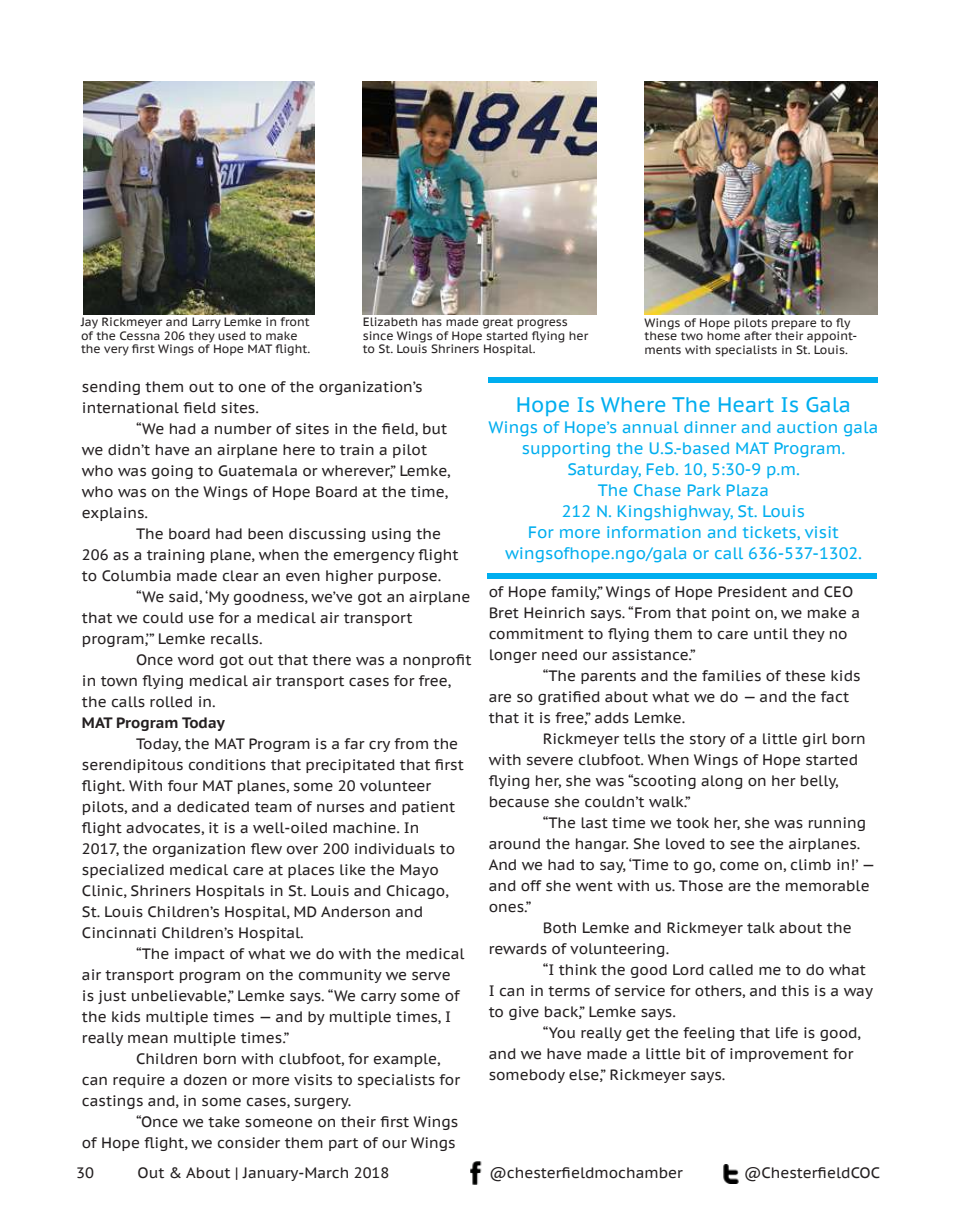
<style>
.page{position:relative;width:959px;height:1229px;background:#fff}
.page>*{position:absolute;margin:0;border:0;box-sizing:border-box;transform-origin:0 0}
.t1{font:21px "PT Sans Caption";color:#00aeef}
.t2{font:16.5px/21px "PT Sans Caption";color:#00aeef;text-align:center}
.t3{font:15px/21px "PT Sans Caption";color:#231f20}
.t4{font:700 15px "PT Sans Caption";color:#231f20}
.t5{font:12px/13.5px "PT Sans Caption";color:#231f20}
</style>
<div class="page">
<img style="left:723px;top:1164px;width:16px;height:19px">
<img style="left:470px;top:1161px;width:12px;height:24px">
<img style="left:83px;top:81px;width:231px;height:233px">
<img style="left:644px;top:81px;width:233px;height:233px">
<img style="left:363px;top:81px;width:233px;height:233px">
<div style="left:488px;top:378px;width:390px;height:5px;background:#00aeef"></div>
<div style="left:487px;top:574px;width:389px;height:5px;background:#00aeef"></div>
<p class="t5" style="left:81px;top:315px;width:231px">Jay Rickmeyer and Larry Lemke in front of the Cessna 206 they used to make the very first Wings of Hope MAT flight.</p>
<p class="t5" style="left:644px;top:315px;width:214px">Wings of Hope pilots prepare to fly these two home after their appoint&shy;ments with specialists in St. Louis.</p>
<p class="t5" style="left:363px;top:315px;width:227px">Elizabeth has made great progress since Wings of Hope started flying her to St. Louis Shriners Hospital.</p>
<p class="t3" style="left:82px;top:375px;width:342px">sending them out to one of the organization’s international field sites.</p>
<p class="t3" style="left:82px;top:417px;width:370px;text-indent:54px">“We had a number of sites in the field, but we didn’t have an airplane here to train a pilot who was going to Guatemala or wherever,” Lemke, who was on the Wings of Hope Board at the time, explains.</p>
<p class="t3" style="left:82px;top:522px;width:378px;text-indent:54px">The board had been discussing using the<br>206 as a training plane, when the emergency flight to Columbia made clear an even higher purpose.</p>
<p class="t3" style="left:82px;top:585px;width:390px;text-indent:54px">“We said, ‘My goodness, we’ve got an airplane that we could use for a medical air transport program,’” Lemke recalls.</p>
<p class="t3" style="left:82px;top:648px;width:391px;text-indent:54px">Once word got out that there was a nonprofit in town flying medical air transport cases for free, the calls rolled in.</p>
<p class="t4" style="left:82px;top:712px;width:144px">MAT Program Today</p>
<p class="t3" style="left:82px;top:732px;width:383px;text-indent:54px">Today, the MAT Program is a far cry from the serendipitous conditions that precipitated that first flight. With four MAT planes, some 20 volunteer pilots, and a dedicated team of nurses and patient flight advocates, it is a well-oiled machine. In<br>2017, the organization flew over 200 individuals to specialized medical care at places like the Mayo Clinic, Shriners Hospitals in St. Louis and Chicago, St. Louis Children’s Hospital, MD Anderson and Cincinnati Children’s Hospital.</p>
<p class="t3" style="left:136px;top:942px;width:330px">“The impact of what we do with the medical</p>
<p class="t3" style="left:82px;top:963px;width:370px">air transport program on the community we serve</p>
<p class="t3" style="left:82px;top:984px;width:379px">is just unbelievable,” Lemke says. “We carry some of</p>
<p class="t3" style="left:82px;top:1005px;width:370px">the kids multiple times — and by multiple times, I</p>
<p class="t3" style="left:82px;top:1026px;width:209px">really mean multiple times.”</p>
<p class="t3" style="left:136px;top:1047px;width:306px">Children born with clubfoot, for example,</p>
<p class="t3" style="left:82px;top:1068px;width:379px">can require a dozen or more visits to specialists for</p>
<p class="t3" style="left:82px;top:1089px;width:271px">castings and, in some cases, surgery.</p>
<p class="t3" style="left:136px;top:1110px;width:324px">“Once we take someone on their first Wings</p>
<p class="t3" style="left:82px;top:1131px;width:375px">of Hope flight, we consider them part of our Wings</p>
<h1 class="t1" style="left:516px;top:391px;width:337px">Hope Is Where The Heart Is Gala</h1>
<p class="t2" style="left:488px;top:416px;width:391px">Wings of Hope’s annual dinner and auction gala supporting the U.S.-based MAT Program.<br>Saturday, Feb. 10, 5:30-9 p.m.<br>The Chase Park Plaza<br>212 N. Kingshighway, St. Louis<br>For more information and tickets, visit wingsofhope.ngo/gala or call 636-537-1302.</p>
<p class="t3" style="left:488px;top:581px;width:373px">of Hope family,” Wings of Hope President and CEO Bret Heinrich says. “From that point on, we make a commitment to flying them to care until they no longer need our assistance.”</p>
<p class="t3" style="left:488px;top:665px;width:373px;text-indent:54px">“The parents and the families of these kids are so gratified about what we do — and the fact that it is free,” adds Lemke.</p>
<p class="t3" style="left:488px;top:728px;width:378px;text-indent:54px">Rickmeyer tells the story of a little girl born with severe clubfoot. When Wings of Hope started flying her, she was “scooting along on her belly, because she couldn’t walk.”</p>
<p class="t3" style="left:542px;top:812px;width:325px">“The last time we took her, she was running</p>
<p class="t3" style="left:488px;top:833px;width:373px">around the hangar. She loved to see the airplanes.</p>
<p class="t3" style="left:488px;top:854px;width:388px">And we had to say, ‘Time to go, come on, climb in!’ —</p>
<p class="t3" style="left:488px;top:875px;width:382px">and off she went with us. Those are the memorable</p>
<p class="t3" style="left:488px;top:896px;width:44px">ones.”</p>
<p class="t3" style="left:542px;top:917px;width:310px">Both Lemke and Rickmeyer talk about the</p>
<p class="t3" style="left:488px;top:938px;width:182px">rewards of volunteering.</p>
<p class="t3" style="left:542px;top:959px;width:325px">“I think the good Lord called me to do what</p>
<p class="t3" style="left:488px;top:980px;width:386px">I can in terms of service for others, and this is a way</p>
<p class="t3" style="left:488px;top:1001px;width:189px">to give back,” Lemke says.</p>
<p class="t3" style="left:542px;top:1022px;width:319px">“You really get the feeling that life is good,</p>
<p class="t3" style="left:488px;top:1043px;width:366px">and we have made a little bit of improvement for</p>
<p class="t3" style="left:488px;top:1064px;width:238px">somebody else,” Rickmeyer says.</p>
<p class="t3" style="left:76px;top:1162px;width:19px">30</p>
<p class="t3" style="left:138px;top:1162px;width:253px">Out &amp; About | January-March 2018</p>
<p class="t3" style="left:489px;top:1162px;width:195px">@chesterfieldmochamber</p>
<p class="t3" style="left:744px;top:1162px;width:138px">@ChesterfieldCOC</p>
</div>
